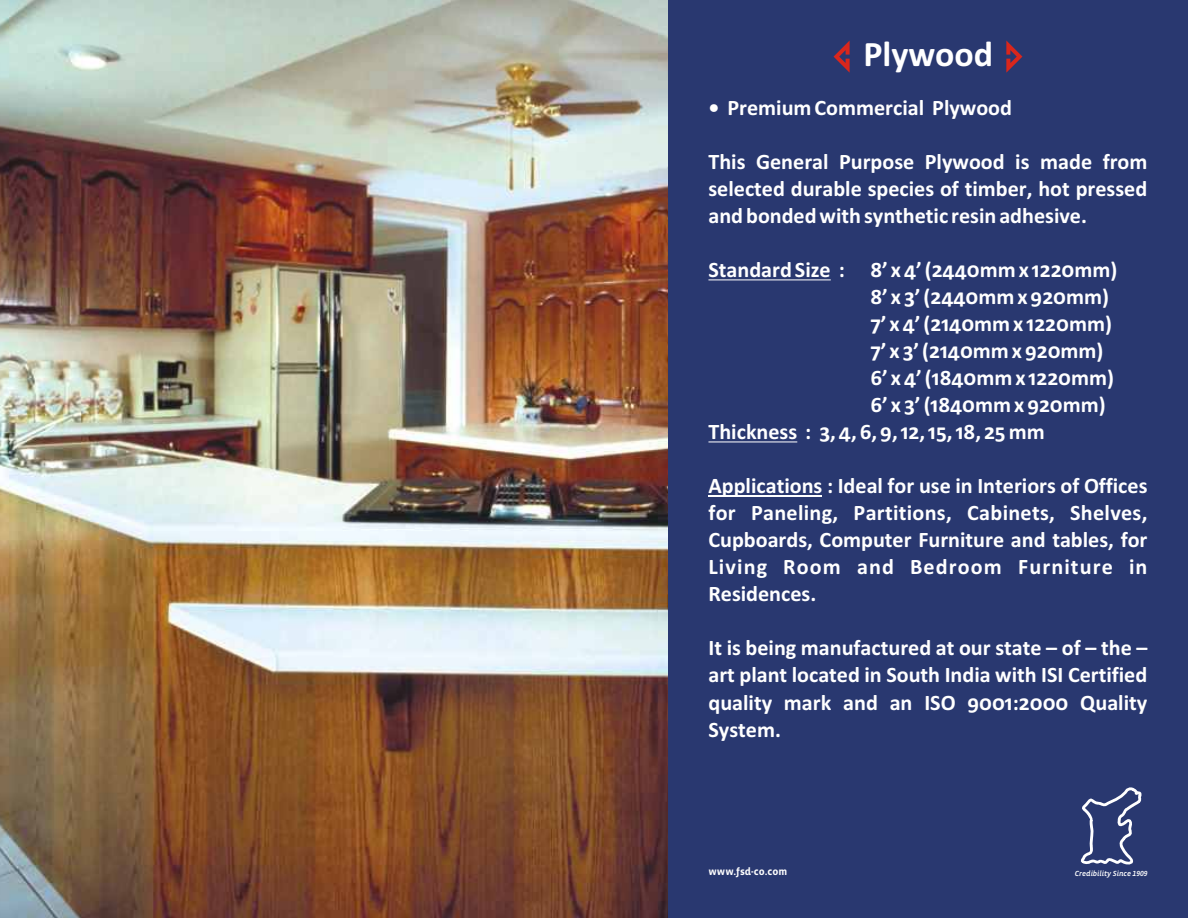
<style>
.page{position:relative;width:1188px;height:918px;background:#293870}
.page>*{position:absolute;margin:0;border:0;box-sizing:border-box;transform-origin:0 0}
.t1{font:700 36px "Calibri";color:#fff}
.t2{font:700 22.2px/27px "Calibri";color:#fff;text-align:justify}
.t3{font:700 10.5px "Vista Sans Alt";color:#fff}
.t4{font:7.5px "Vista Sans Alt Med Ita";color:#fff}
</style>
<div class="page">
<img style="left:0;top:0;width:668px;height:918px">
<svg style="left:1006px;top:41px;width:16px;height:32px"></svg>
<svg style="left:834px;top:41px;width:16px;height:32px"></svg>
<hr style="left:708px;top:279px;width:123px;height:1px;background:#fff">
<hr style="left:708px;top:441px;width:89px;height:1px;background:#fff">
<hr style="left:708px;top:495px;width:114px;height:1px;background:#fff">
<svg style="left:1080px;top:787px;width:62px;height:78px"></svg>
<h1 class="t1" style="left:863px;top:39px;width:131px">Plywood</h1>
<p class="t2" style="left:708px;top:96px;width:305px">• Premium Commercial Plywood</p>
<p class="t2" style="left:708px;top:150px;width:440px">This General Purpose Plywood is made from selected durable species of timber, hot pressed and bonded with synthetic resin adhesive.</p>
<p class="t2" style="left:708px;top:258px;width:410px">Standard Size : 8’ x 4’ (2440mm x 1220mm)</p>
<p class="t2" style="left:870px;top:285px;width:240px">8’ x 3’ (2440mm x 920mm)</p>
<p class="t2" style="left:870px;top:312px;width:243px">7’ x 4’ (2140mm x 1220mm)</p>
<p class="t2" style="left:870px;top:339px;width:235px">7’ x 3’ (2140mm x 920mm)</p>
<p class="t2" style="left:870px;top:366px;width:245px">6’ x 4’ (1840mm x 1220mm)</p>
<p class="t2" style="left:870px;top:393px;width:237px">6’ x 3’ (1840mm x 920mm)</p>
<p class="t2" style="left:708px;top:420px;width:338px">Thickness : 3, 4, 6, 9, 12, 15, 18, 25 mm</p>
<p class="t2" style="left:708px;top:474px;width:441px">Applications : Ideal for use in Interiors of Offices for Paneling, Partitions, Cabinets, Shelves, Cupboards, Computer Furniture and tables, for Living Room and Bedroom Furniture in Residences.</p>
<p class="t2" style="left:708px;top:636px;width:441px">It is being manufactured at our state – of – the – art plant located in South India with ISI Certified quality mark and an ISO 9001:2000 Quality System.</p>
<p class="t3" style="left:708px;top:867px;width:80px">www.fsd-co.com</p>
<p class="t4" style="left:1075px;top:870px;width:74px">Credibility Since 1909</p>
</div>
